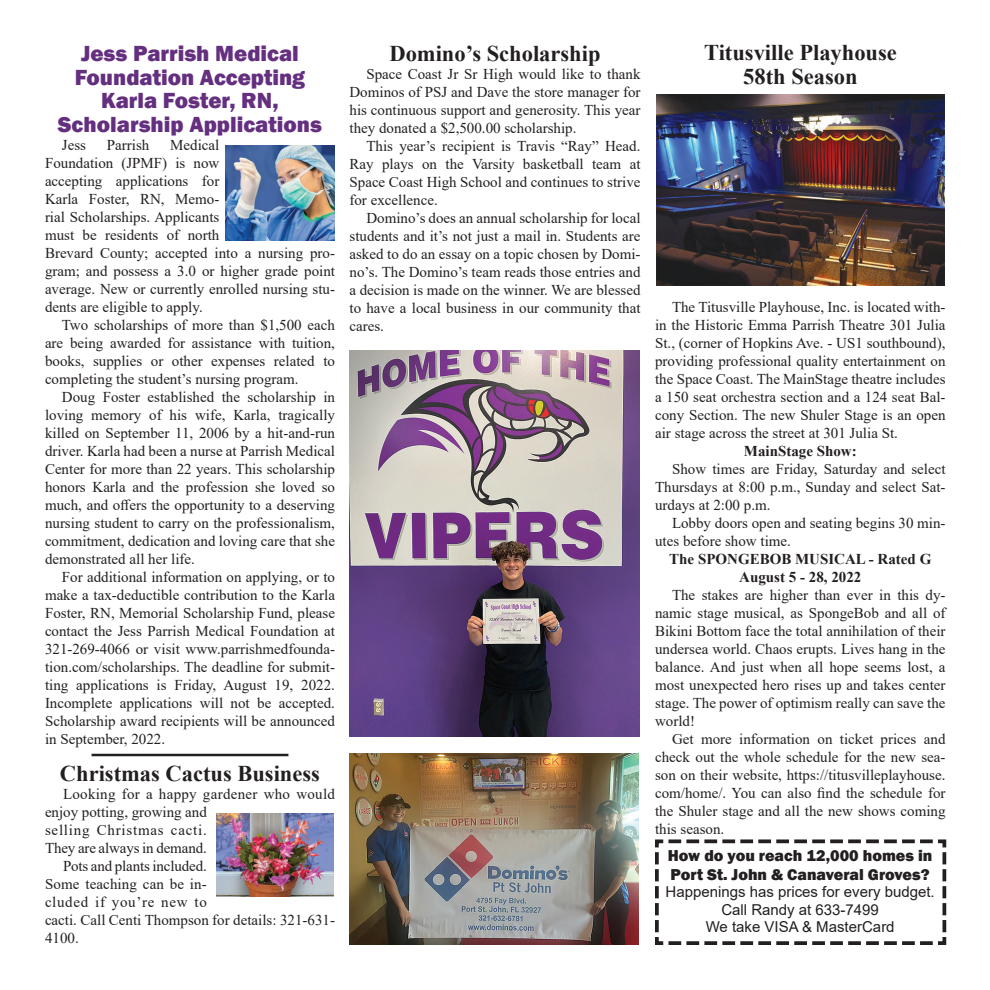
<style>
.page{position:relative;width:990px;height:990px;background:#fff}
.page>*{position:absolute;margin:0;border:0;box-sizing:border-box;transform-origin:0 0}
.t1{font:800 22.5px/23.8px "Franklin Gothic";color:#652f80;text-align:center}
.t2{font:700 22.5px/23.8px "Times New Roman";color:#231f20;text-align:center}
.t3{font:800 16.25px/18.8px "Franklin Gothic";color:#231f20}
.t4{font:15px/18px "Times New Roman";color:#231f20;text-align:justify}
.t5{font:15px/17.5px "Arial";color:#231f20;text-align:center}
.t6{font:700 15px/18px "Times New Roman";color:#231f20;text-align:center}
.t7{font:15px "Times New Roman";letter-spacing:.02em;color:#231f20}
.t8{font:15px "Times New Roman";letter-spacing:.05em;color:#231f20}
.t9{font:15px "Times New Roman";letter-spacing:.045em;color:#231f20}
</style>
<div class="page">
<hr style="left:92px;top:754px;width:196px;height:2px;background:#231f20">
<img style="left:657px;top:94px;width:287px;height:192px">
<img style="left:350px;top:350px;width:289px;height:387px">
<img style="left:350px;top:753px;width:288px;height:191px">
<img style="left:225px;top:146px;width:110px;height:95px">
<img style="left:216px;top:813px;width:118px;height:83px">
<svg style="left:655px;top:839px;width:292px;height:106px"></svg>
<h1 class="t1" style="left:58px;top:41px;width:266px">Jess Parrish Medical<br>Foundation Accepting<br>Karla Foster, RN,<br>Scholarship Applications</h1>
<p class="t4" style="left:62px;top:136px;width:26px">Jess</p>
<p class="t4" style="left:107px;top:136px;width:44px">Parrish</p>
<p class="t4" style="left:45px;top:136px;width:292px;text-align:left;text-indent:125px">Medical<br>Foundation (JPMF) is now<br>accepting applications for<br>Karla Foster, RN, Memo-<br>rial Scholarships. Applicants<br>must be residents of north<br>Brevard County; accepted into a nursing pro&shy;gram; and possess a 3.0 or higher grade point average. New or currently enrolled nursing stu&shy;dents are eligible to apply.</p>
<p class="t4" style="left:45px;top:316px;width:292px;text-indent:17px">Two scholarships of more than $1,500 each are being awarded for assistance with tuition, books, supplies or other expenses related to completing the student’s nursing program.</p>
<p class="t4" style="left:45px;top:388px;width:292px;text-indent:17px">Doug Foster established the scholarship in loving memory of his wife, Karla, tragically killed on September 11, 2006 by a hit-and-run driver. Karla had been a nurse at Parrish Medical Center for more than 22 years. This scholarship honors Karla and the profession she loved so much, and offers the opportunity to a deserving nursing student to carry on the professionalism, commitment, dedication and loving care that she demonstrated all her life.</p>
<p class="t4" style="left:45px;top:568px;width:292px;text-indent:17px">For additional information on applying, or to make a tax-deductible contribution to the Karla Foster, RN, Memorial Scholarship Fund, please contact the Jess Parrish Medical Foundation at 321-269-4066 or visit www.parrishmedfounda&shy;tion.com/scholarships. The deadline for submit&shy;ting applications is Friday, August 19, 2022.<br>Incomplete applications will not be accepted.<br>Scholarship award recipients will be announced in September, 2022.</p>
<h1 class="t2" style="left:60px;top:762px;width:262px">Christmas Cactus Business</h1>
<p class="t7" style="left:63px;top:786px;width:274px">Looking for a happy gardener who would</p>
<p class="t4" style="left:45px;top:803px;width:163px">enjoy potting, growing and</p>
<p class="t8" style="left:45px;top:822px;width:163px">selling Christmas cacti.</p>
<p class="t4" style="left:45px;top:839px;width:163px">They are always in demand.</p>
<p class="t4" style="left:63px;top:857px;width:145px">Pots and plants included.</p>
<p class="t4" style="left:45px;top:875px;width:163px">Some teaching can be in-</p>
<p class="t9" style="left:45px;top:894px;width:163px">cluded if you’re new to</p>
<p class="t4" style="left:45px;top:911px;width:292px">cacti. Call Centi Thompson for details: 321-631-</p>
<p class="t4" style="left:45px;top:929px;width:35px">4100.</p>
<h1 class="t2" style="left:389px;top:42px;width:213px">Domino’s Scholarship</h1>
<p class="t4" style="left:350px;top:65px;width:293px;text-indent:17px">Space Coast Jr Sr High would like to thank Dominos of PSJ and Dave the store manager for his continuous support and generosity. This year they donated a $2,500.00 scholarship.</p>
<p class="t4" style="left:350px;top:137px;width:293px;text-indent:17px">This year’s recipient is Travis “Ray” Head.<br>Ray plays on the Varsity basketball team at Space Coast High School and continues to strive for excellence.</p>
<p class="t4" style="left:350px;top:209px;width:293px;text-indent:17px">Domino’s does an annual scholarship for local students and it’s not just a mail in. Students are asked to do an essay on a topic chosen by Domi&shy;no’s. The Domino’s team reads those entries and a decision is made on the winner. We are blessed to have a local business in our community that cares.</p>
<h1 class="t2" style="left:704px;top:41px;width:194px">Titusville Playhouse<br>58th Season</h1>
<p class="t4" style="left:655px;top:297px;width:292px;text-indent:17px">The Titusville Playhouse, Inc. is located with&shy;in the Historic Emma Parrish Theatre 301 Julia St., (corner of Hopkins Ave. - US1 southbound), providing professional quality entertainment on the Space Coast. The MainStage theatre includes a 150 seat orchestra section and a 124 seat Bal&shy;cony Section. The new Shuler Stage is an open air stage across the street at 301 Julia St.</p>
<p class="t6" style="left:744px;top:441px;width:114px">MainStage Show:</p>
<p class="t4" style="left:655px;top:459px;width:292px;text-indent:17px">Show times are Friday, Saturday and select Thursdays at 8:00 p.m., Sunday and select Sat&shy;urdays at 2:00 p.m.</p>
<p class="t4" style="left:655px;top:513px;width:292px;text-indent:17px">Lobby doors open and seating begins 30 min&shy;utes before show time.</p>
<p class="t6" style="left:669px;top:549px;width:264px">The SPONGEBOB MUSICAL - Rated G<br>August 5 - 28, 2022</p>
<p class="t4" style="left:655px;top:585px;width:292px;text-indent:17px">The stakes are higher than ever in this dy&shy;namic stage musical, as SpongeBob and all of Bikini Bottom face the total annihilation of their undersea world. Chaos erupts. Lives hang in the balance. And just when all hope seems lost, a most unexpected hero rises up and takes center stage. The power of optimism really can save the world!</p>
<p class="t4" style="left:655px;top:729px;width:292px;text-indent:17px">Get more information on ticket prices and check out the whole schedule for the new sea&shy;son on their website, https://titusvilleplayhouse. com/home/. You can also find the schedule for the Shuler stage and all the new shows coming this season.</p>
<p class="t3" style="left:668px;top:846px;width:266px">How do you reach 12,000 homes in<br>Port St. John &amp; Canaveral Groves?</p>
<p class="t5" style="left:666px;top:883px;width:271px">Happenings has prices for every budget.<br>Call Randy at 633-7499<br>We take VISA &amp; MasterCard</p>
</div>
